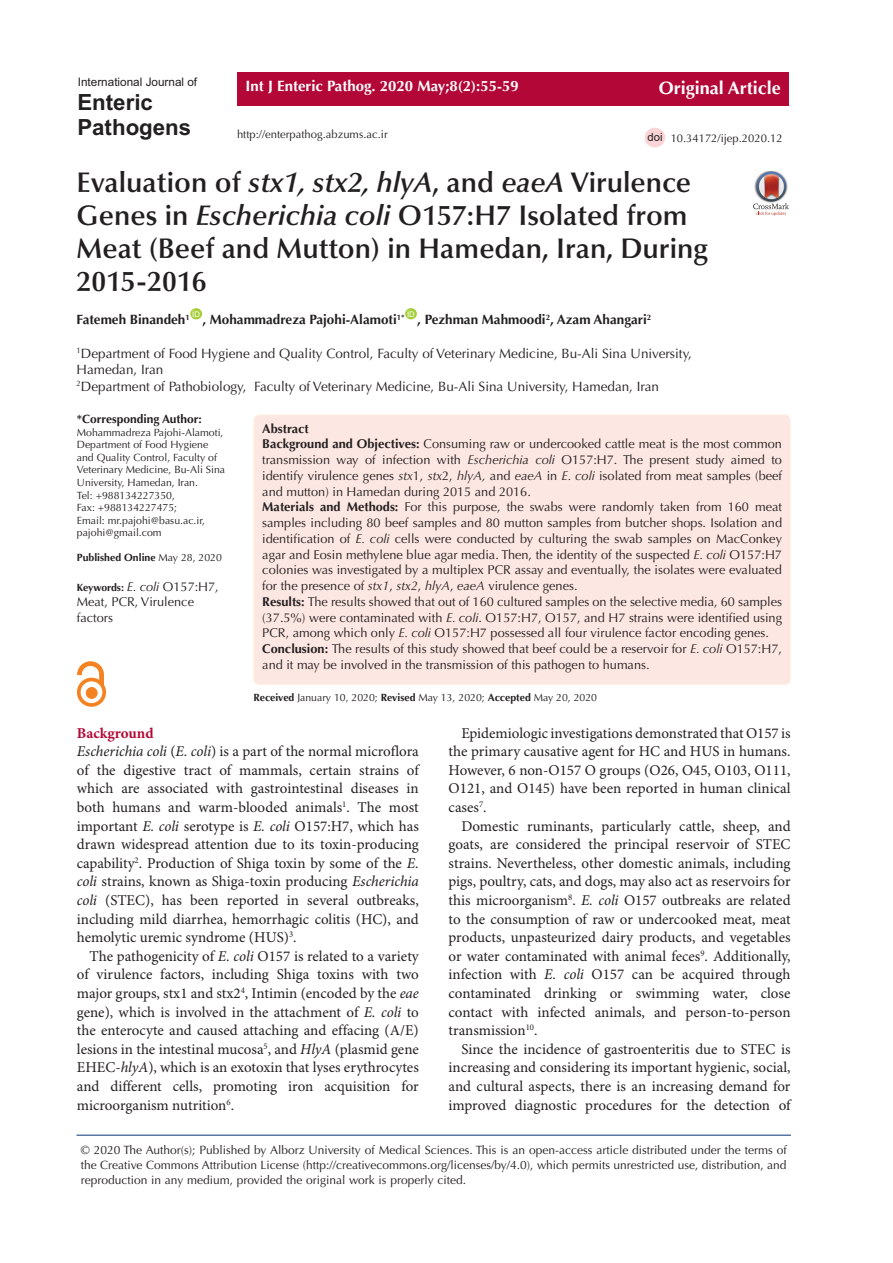
<style>
.page{position:relative;width:893px;height:1263px;background:#fff}
.page>*{position:absolute;margin:0;border:0;box-sizing:border-box;transform-origin:0 0}
.t1{font:600 28.5px/33px "Optima LT Std";color:#231f20}
.t2{font:700 22.35px/24.9px "Arial";color:#231f20}
.t3{font:700 18px "Optima LT Std";color:#fff}
.t4{font:15px/18.6px "Minion Pro";color:#231f20;text-align:justify}
.t5{font:700 15px "Optima LT Std";color:#fff}
.t6{font:700 15px "Minion Pro";color:#b30837}
.t7{font:13.5px/16.5px "Optima LT Std";color:#231f20}
.t8{font:700 13.5px "Optima LT Std";color:#231f20}
.t9{font:12.75px/15.8px "Optima LT Std";color:#231f20;text-align:justify}
.Default{font:700 12.75px "Optima LT Std";color:#231f20}
.t10{font:12px/15px "Optima LT Std";color:#231f20;text-align:justify}
.t11{font:700 12px "Optima LT Std";color:#231f20}
.t12{font:11.7px "Arial";color:#231f20}
.t13{font:11.25px "Optima LT Std";color:#231f20}
.t14{font:11.25px "Arial";color:#231f20}
.t15{font:10.5px/12.6px "Optima LT Std";color:#231f20}
.t16{font:700 10.5px "Optima LT Std";color:#231f20}
.t17{font:700 10.5px "Optima LT Std";letter-spacing:-.02em;color:#231f20}
.t18{font:7.8px "Arial";color:#fff}
.s1{font-style:italic}
.s2{font-weight:400}
.s3{font-weight:400;font-style:italic;font-size:12.75px}
.s4{font-weight:400;font-size:12.75px}
.s5{font-weight:700}
</style>
<div class="page">
<hr style="left:77px;top:1135px;width:714px;height:1px;background:#053278">
<img style="left:764px;top:171px;width:14px;height:1px">
<svg style="left:753px;top:172px;width:36px;height:44px"></svg>
<div style="left:623px;top:72px;width:166px;height:34px;background:#b30837"></div>
<div style="left:645px;top:128px;width:20px;height:19px;background:#fbd4d5;border-radius:50%"></div>
<div style="left:190px;top:308px;width:12px;height:11px;background:#a6ce39;border-radius:50%"></div>
<div style="left:405px;top:308px;width:12px;height:11px;background:#a6ce39;border-radius:50%"></div>
<div style="left:237px;top:72px;width:387px;height:34px;background:#b30837"></div>
<div style="left:86px;top:687px;width:11px;height:11px;background:#f58220;border-radius:50%"></div>
<div style="left:86px;top:687px;width:11px;height:11px;border:1px solid #f58220;border-radius:50%"></div>
<div style="left:77px;top:678px;width:29px;height:29px;border:4px solid #f58220;border-radius:50%"></div>
<svg style="left:77px;top:662px;width:27px;height:24px"></svg>
<div style="left:254px;top:415px;width:537px;height:270px;background:#fde7e2;border-radius:6px"></div>
<div style="left:253px;top:414px;width:538px;height:271px;border:1px solid #fef9ed;border-radius:6px"></div>
<p class="t12" style="left:78px;top:74px;width:121px">International Journal of</p>
<p class="t2" style="left:77px;top:90px;width:115px">Enteric<br>Pathogens</p>
<p class="t3" style="left:659px;top:77px;width:124px">Original Article</p>
<p class="t14" style="left:648px;top:130px;width:17px">doi</p>
<p class="t13" style="left:671px;top:131px;width:113px">10.34172/ijep.2020.12</p>
<p class="t1" style="left:77px;top:166px;width:633px">Evaluation of <span class="s1">stx1, stx2, hlyA</span>, and <span class="s1">eaeA</span> Virulence Genes in <span class="s1">Escherichia coli</span> O157:H7 Isolated from Meat (Beef and Mutton) in Hamedan, Iran, During 2015-2016</p>
<p class="t8" style="left:77px;top:312px;width:115px">Fatemeh Binandeh<sup>1</sup></p>
<p class="t5" style="left:246px;top:78px;width:275px">Int J Enteric Pathog. 2020 May;8(2):55-59</p>
<p class="t13" style="left:237px;top:128px;width:152px">http://enterpathog.abzums.ac.ir</p>
<p class="t18" style="left:192px;top:309px;width:9px">ID</p>
<p class="t18" style="left:407px;top:309px;width:9px">ID</p>
<p class="t8" style="left:417px;top:312px;width:235px">, Pezhman Mahmoodi<sup>2</sup>, Azam Ahangari<sup>2</sup></p>
<p class="t7" style="left:77px;top:345px;width:617px"><sup>1</sup>Department of Food Hygiene and Quality Control, Faculty of Veterinary Medicine, Bu-Ali Sina University,<br>Hamedan, Iran</p>
<p class="t7" style="left:77px;top:378px;width:584px"><sup>2</sup>Department of Pathobiology, Faculty of Veterinary Medicine, Bu-Ali Sina University, Hamedan, Iran</p>
<p class="t8" style="left:202px;top:312px;width:204px">, Mohammadreza Pajohi-Alamoti<sup>1*</sup></p>
<p class="t11" style="left:77px;top:412px;width:127px">*Corresponding Author:</p>
<p class="t15" style="left:77px;top:426px;width:148px">Mohammadreza Pajohi-Alamoti,</p>
<p class="t15" style="left:77px;top:438px;width:150px">Department of Food Hygiene and Quality Control, Faculty of<br>Veterinary Medicine, Bu-Ali Sina<br>University, Hamedan, Iran.</p>
<p class="t15" style="left:77px;top:489px;width:100px">Tel: +988134227350,</p>
<p class="t15" style="left:77px;top:501px;width:102px">Fax: +988134227475;</p>
<p class="t15" style="left:77px;top:514px;width:130px">Email: mr.pajohi@basu.ac.ir, pajohi@gmail.com</p>
<p class="t16" style="left:77px;top:551px;width:147px">Published Online <span class="s2">May 28, 2020</span></p>
<p class="t17" style="left:77px;top:581px;width:143px">Keywords: <span class="s3">E. coli</span> <span class="s4">O157:H7,</span></p>
<p class="t9" style="left:77px;top:594px;width:119px">Meat, PCR, Virulence factors</p>
<p class="Default" style="left:262px;top:421px;width:48px">Abstract</p>
<p class="t9" style="left:262px;top:436px;width:521px"><span class="s5">Background and Objectives:</span> Consuming raw or undercooked cattle meat is the most common transmission way of infection with <span class="s1">Escherichia coli</span> O157:H7. The present study aimed to identify virulence genes <span class="s1">stx</span>1, <span class="s1">stx</span>2, <span class="s1">hlyA,</span> and <span class="s1">eaeA</span> in <span class="s1">E. coli</span> isolated from meat samples (beef and mutton) in Hamedan during 2015 and 2016.</p>
<p class="t9" style="left:262px;top:499px;width:521px"><span class="s5">Materials and Methods:</span> For this purpose, the swabs were randomly taken from 160 meat samples including 80 beef samples and 80 mutton samples from butcher shops. Isolation and identification of <span class="s1">E. coli</span> cells were conducted by culturing the swab samples on MacConkey agar and Eosin methylene blue agar media. Then, the identity of the suspected <span class="s1">E. coli</span> O157:H7 colonies was investigated by a multiplex PCR assay and eventually, the isolates were evaluated for the presence of <span class="s1">stx1</span>, <span class="s1">stx2</span>, <span class="s1">hlyA</span>, <span class="s1">eaeA</span> virulence genes.</p>
<p class="t9" style="left:262px;top:594px;width:521px"><span class="s5">Results:</span> The results showed that out of 160 cultured samples on the selective media, 60 samples (37.5%) were contaminated with <span class="s1">E. coli</span>. O157:H7, O157, and H7 strains were identified using PCR, among which only <span class="s1">E. coli</span> O157:H7 possessed all four virulence factor encoding genes.</p>
<p class="t9" style="left:262px;top:641px;width:521px"><span class="s5">Conclusion:</span> The results of this study showed that beef could be a reservoir for <span class="s1">E. coli</span> O157:H7, and it may be involved in the transmission of this pathogen to humans.</p>
<p class="t15" style="left:253px;top:691px;width:345px"><span class="s5">Received</span> January 10, 2020; <span class="s5">Revised</span> May 13, 2020; <span class="s5">Accepted</span> May 20, 2020</p>
<p class="t6" style="left:77px;top:722px;width:78px">Background</p>
<p class="t4" style="left:77px;top:743px;width:343px"><span class="s1">Escherichia coli</span> (<span class="s1">E. coli</span>) is a part of the normal microflora of the digestive tract of mammals, certain strains of which are associated with gastrointestinal diseases in both humans and warm-blooded animals<sup>1</sup>. The most important <span class="s1">E. coli</span> serotype is <span class="s1">E. coli</span> O157:H7, which has drawn widespread attention due to its toxin-producing capability<sup>2</sup>. Production of Shiga toxin by some of the <span class="s1">E. coli</span> strains, known as Shiga-toxin producing <span class="s1">Escherichia coli</span> (STEC), has been reported in several outbreaks, including mild diarrhea, hemorrhagic colitis (HC), and hemolytic uremic syndrome (HUS)<sup>3</sup>.</p>
<p class="t4" style="left:77px;top:947px;width:343px;text-indent:13px">The pathogenicity of <span class="s1">E. coli</span> O157 is related to a variety of virulence factors, including Shiga toxins with two major groups, stx1 and stx2<sup>4</sup>, Intimin (encoded by the <span class="s1">eae </span>gene), which is involved in the attachment of <span class="s1">E. coli</span> to the enterocyte and caused attaching and effacing (A/E) lesions in the intestinal mucosa<sup>5</sup>, and <span class="s1">HlyA</span> (plasmid gene EHEC-<span class="s1">hlyA</span>), which is an exotoxin that lyses erythrocytes and different cells, promoting iron acquisition for microorganism nutrition<sup>6</sup>.</p>
<p class="t4" style="left:449px;top:724px;width:343px;text-indent:13px">Epidemiologic investigations demonstrated that O157 is the primary causative agent for HC and HUS in humans.<br>However, 6 non-O157 O groups (O26, O45, O103, O111, O121, and O145) have been reported in human clinical cases<sup>7</sup>.</p>
<p class="t4" style="left:449px;top:817px;width:343px;text-indent:13px">Domestic ruminants, particularly cattle, sheep, and goats, are considered the principal reservoir of STEC strains. Nevertheless, other domestic animals, including pigs, poultry, cats, and dogs, may also act as reservoirs for this microorganism<sup>8</sup>. <span class="s1">E. coli</span> O157 outbreaks are related to the consumption of raw or undercooked meat, meat products, unpasteurized dairy products, and vegetables or water contaminated with animal feces<sup>9</sup>. Additionally, infection with <span class="s1">E. coli</span> O157 can be acquired through contaminated drinking or swimming water, close contact with infected animals, and person-to-person transmission<sup>10</sup>.</p>
<p class="t4" style="left:449px;top:1040px;width:343px;text-indent:13px">Since the incidence of gastroenteritis due to STEC is increasing and considering its important hygienic, social, and cultural aspects, there is an increasing demand for improved diagnostic procedures for the detection of</p>
<p class="t10" style="left:81px;top:1143px;width:707px">© 2020 The Author(s); Published by Alborz University of Medical Sciences. This is an open-access article distributed under the terms of the Creative Commons Attribution License (http://creativecommons.org/licenses/by/4.0), which permits unrestricted use, distribution, and reproduction in any medium, provided the original work is properly cited.</p>
</div>
